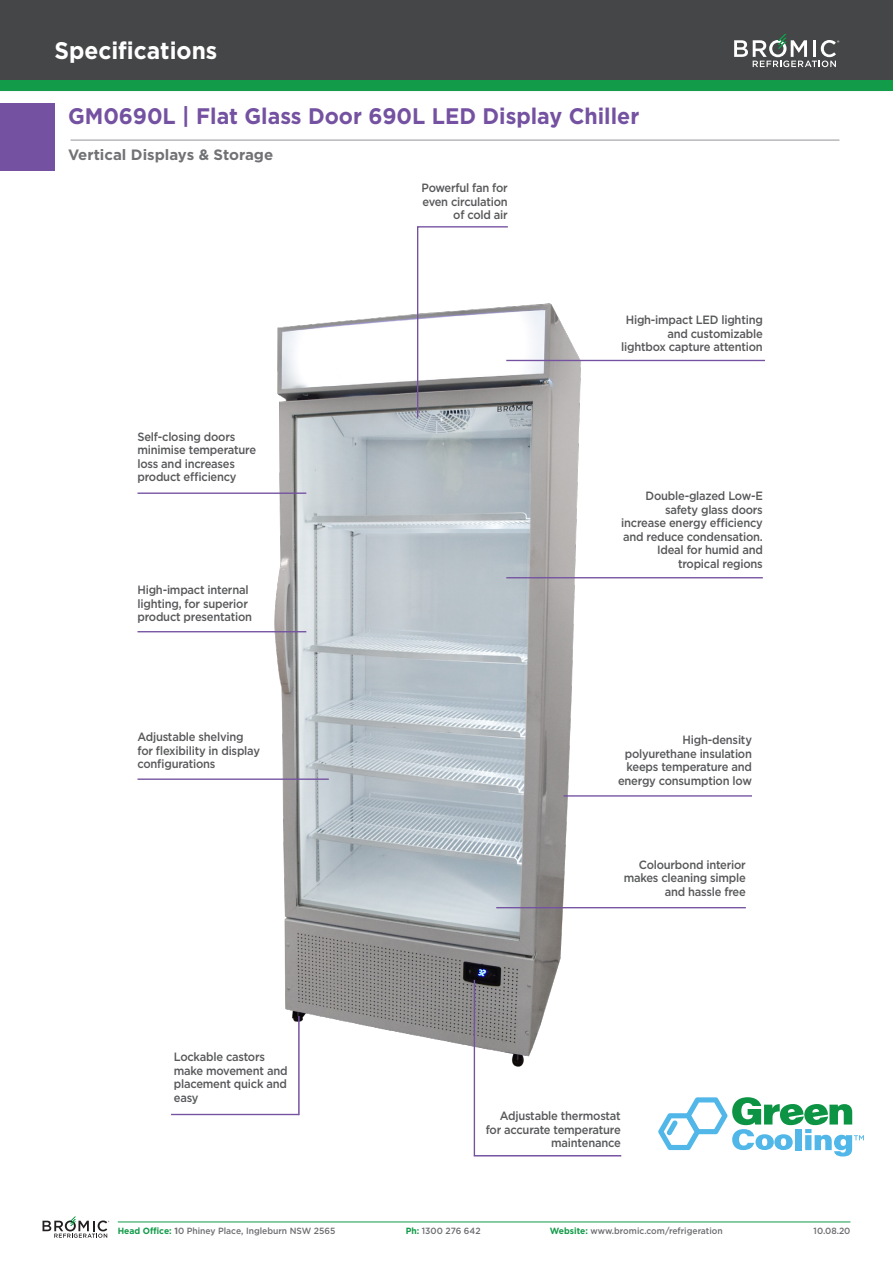
<style>
.page{position:relative;width:893px;height:1263px;background:#fff}
.page>*{position:absolute;margin:0;border:0;box-sizing:border-box;transform-origin:0 0}
.t1{font:700 24px "Gotham";color:#fff;scale:.95 1}
.t2{font:700 22.5px "Gotham";color:#7452a1;scale:.95 1}
.t3{font:700 15px "Gotham";color:#717275}
.t4{font:500 12px/13.5px "Gotham";letter-spacing:-.02em;color:#57585a;text-align:right;scale:.93 1}
.t5{font:500 9px "Gotham";color:#6c6d70;scale:.95 1}
.s1{font-weight:700;color:#129b49}
.s2{font-weight:700}
</style>
<div class="page">
<hr style="left:71px;top:140px;width:768px;height:1px;background:#939598">
<hr style="left:118px;top:1221px;width:732px;height:1px;background:#129b49">
<svg style="left:43px;top:1216px;width:66px;height:22px"></svg>
<div style="left:0;top:0;width:893px;height:94px;background:#fafafa"></div>
<div style="left:0;top:0;width:893px;height:84px;background:#454647"></div>
<div style="left:0;top:80px;width:893px;height:11px;background:#129b49"></div>
<div style="left:0;top:103px;width:54px;height:67px;background:#7452a1"></div>
<svg style="left:734px;top:34px;width:105px;height:33px"></svg>
<img style="left:195px;top:303px;width:441px;height:775px">
<svg style="left:416px;top:226px;width:93px;height:193px"></svg>
<hr style="left:137px;top:492px;width:169px;height:2px;background:#7452a1">
<hr style="left:137px;top:631px;width:169px;height:1px;background:#7452a1">
<hr style="left:137px;top:778px;width:192px;height:2px;background:#7452a1">
<hr style="left:564px;top:795px;width:188px;height:2px;background:#7452a1">
<hr style="left:506px;top:577px;width:257px;height:1px;background:#7452a1">
<hr style="left:171px;top:1114px;width:128px;height:1px;background:#7452a1">
<hr style="left:298px;top:1016px;width:2px;height:99px;background:#7452a1">
<hr style="left:506px;top:360px;width:259px;height:1px;background:#7452a1">
<hr style="left:474px;top:980px;width:1px;height:175px;background:#7452a1">
<hr style="left:474px;top:1155px;width:147px;height:1px;background:#7452a1">
<svg style="left:658px;top:1097px;width:206px;height:59px"></svg>
<hr style="left:496px;top:907px;width:250px;height:1px;background:#7452a1">
<h1 class="t1" style="left:54px;top:35px;width:173px">Specifications</h1>
<p class="t2" style="left:68px;top:101px;width:603px">GM0690L | Flat Glass Door 690L LED Display Chiller</p>
<p class="t3" style="left:68px;top:145px;width:207px">Vertical Displays &amp; Storage</p>
<p class="t4" style="left:137px;top:430px;width:129px;text-align:left">Self-closing doors minimise temperature loss and increases product efficiency</p>
<p class="t4" style="left:137px;top:583px;width:125px;text-align:left">High-impact internal lighting, for superior product presentation</p>
<p class="t4" style="left:422px;top:181px;width:94px">Powerful fan for even circulation of cold air</p>
<p class="t4" style="left:621px;top:313px;width:154px">High-impact LED lighting and customizable lightbox capture attention</p>
<p class="t4" style="left:621px;top:489px;width:154px">Double-glazed Low-E safety glass doors increase energy efficiency and reduce condensation.<br>Ideal for humid and tropical regions</p>
<p class="t4" style="left:137px;top:730px;width:133px;text-align:left">Adjustable shelving for flexibility in display configurations</p>
<p class="t4" style="left:618px;top:733px;width:146px">High-density polyurethane insulation keeps temperature and energy consumption low</p>
<p class="t4" style="left:174px;top:1050px;width:124px;text-align:left">Lockable castors make movement and placement quick and easy</p>
<p class="t4" style="left:624px;top:858px;width:133px">Colourbond interior makes cleaning simple and hassle free</p>
<p class="t4" style="left:486px;top:1109px;width:147px">Adjustable thermostat for accurate temperature maintenance</p>
<p class="t5" style="left:118px;top:1225px;width:231px"><span class="s1">Head Office:</span> <span class="s2">1</span>0 Phiney Place, Ingleburn NSW 2565</p>
<p class="t5" style="left:406px;top:1225px;width:80px"><span class="s1">Ph:</span> 1300 276 642</p>
<p class="t5" style="left:550px;top:1225px;width:184px"><span class="s1">Website:</span> www.bromic.com/refrigeration</p>
<p class="t5" style="left:814px;top:1225px;width:40px">10.08.20</p>
</div>
